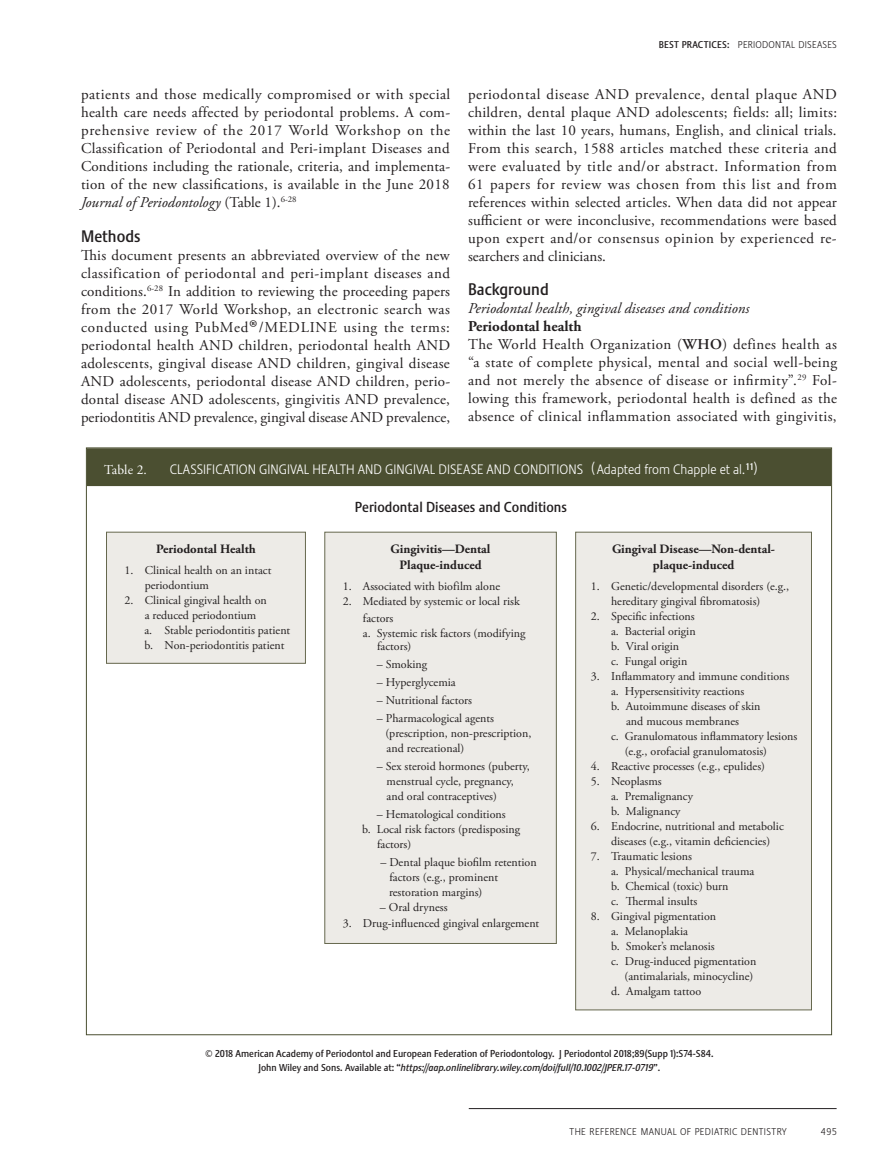
<style>
.page{position:relative;width:891px;height:1175px;background:#fff}
.page>*{position:absolute;margin:0;border:0;box-sizing:border-box;transform-origin:0 0}
.sub_head{font:500 16.5px "Stalemate LF";color:#231f20}
.Body_Text_FIRST{font:15px/18px "Adobe Garamond Pro";color:#231f20;text-align:justify}
.Body_Text_Indented{font:15px/18px "Adobe Garamond Pro";letter-spacing:.025em;color:#231f20;text-align:justify}
.Body_Text_Indented-2{font:italic 15px "Adobe Garamond Pro";color:#231f20}
.Body_Text_Indented-3{font:700 15px "Adobe Garamond Pro";color:#231f20}
.t1{font:500 14.25px "Stalemate LF";color:#231f20}
.t2{font:300 13.5px "Stalemate LF";color:#fff}
.t3{font:13.5px "Adobe Garamond Pro";letter-spacing:.01em;color:#fff}
.t4{font:700 12.75px/16.5px "Adobe Garamond Pro";color:#231f20;text-align:center}
.t5{font:12px/15px "Adobe Garamond Pro";color:#231f20}
.t6{font:500 9.9px/14.4px "Stalemate LF";color:#231f20;text-align:center}
.t7{font:300 9.75px "Stalemate LF";letter-spacing:.04em;color:#231f20}
.t8{font:300 9.75px "Stalemate LF";letter-spacing:.02em;color:#231f20}
.s1{font-style:italic}
.s2{font-size:26.25px}
.s3{font-weight:500}
.s4{font-weight:600}
</style>
<div class="page">
<hr style="left:469px;top:1108px;width:368px;height:1px;background:#231f20">
<div style="left:88px;top:449px;width:742px;height:37px;background:#4b4f31"></div>
<div style="left:576px;top:532px;width:235px;height:477px;background:#edebe7"></div>
<div style="left:575px;top:532px;width:237px;height:478px;border:1px solid #66684e"></div>
<div style="left:107px;top:532px;width:198px;height:131px;background:#edebe7"></div>
<div style="left:106px;top:532px;width:200px;height:131px;border:1px solid #66684e"></div>
<div style="left:325px;top:532px;width:231px;height:411px;background:#edebe7"></div>
<div style="left:324px;top:532px;width:233px;height:411px;border:1px solid #66684e"></div>
<p class="Body_Text_Indented" style="left:81px;top:86px;width:371px">patients and those medically compromised or with special health care needs affected by periodontal problems. A com&shy;prehensive review of the 2017 World Workshop on the Classification of Periodontal and Peri-implant Diseases and Conditions including the rationale, criteria, and implementa&shy;tion of the new classifications, is available in the June 2018<br><span class="s1">Journal of Periodontology</span> (Table 1).<sup>6-28</sup></p>
<p class="sub_head" style="left:81px;top:226px;width:61px">Methods</p>
<p class="Body_Text_FIRST" style="left:81px;top:246px;width:371px">This document presents an abbreviated overview of the new classification of periodontal and peri-implant diseases and conditions.<sup>6-28</sup> In addition to reviewing the proceeding papers from the 2017 World Workshop, an electronic search was conducted using PubMed<span class="s2">®</span>/MEDLINE using the terms: periodontal health AND children, periodontal health AND adolescents, gingival disease AND children, gingival disease AND adolescents, periodontal disease AND children, perio&shy;dontal disease AND adolescents, gingivitis AND prevalence, periodontitis AND prevalence, gingival disease AND prevalence,</p>
<p class="t8" style="left:659px;top:39px;width:180px"><span class="s3">BEST PRACTICES:</span> PERIODONTAL DISEASES</p>
<p class="Body_Text_FIRST" style="left:468px;top:86px;width:371px">periodontal disease AND prevalence, dental plaque AND children, dental plaque AND adolescents; fields: all; limits: within the last 10 years, humans, English, and clinical trials.<br>From this search, 1588 articles matched these criteria and were evaluated by title and/or abstract. Information from 61 papers for review was chosen from this list and from references within selected articles. When data did not appear sufficient or were inconclusive, recommendations were based upon expert and/or consensus opinion by experienced re&shy;searchers and clinicians.</p>
<p class="sub_head" style="left:468px;top:279px;width:82px">Background</p>
<p class="Body_Text_Indented-2" style="left:468px;top:299px;width:283px">Periodontal health, gingival diseases and conditions</p>
<p class="Body_Text_Indented-3" style="left:468px;top:317px;width:115px">Periodontal health</p>
<p class="Body_Text_Indented" style="left:468px;top:336px;width:371px">The World Health Organization (<span class="s4">WHO</span>) defines health as “a state of complete physical, mental and social well-being and not merely the absence of disease or infirmity”.<sup>29</sup> Fol&shy;lowing this framework, periodontal health is defined as the absence of clinical inflammation associated with gingivitis,</p>
<p class="t3" style="left:104px;top:461px;width:44px">Table 2.</p>
<p class="t2" style="left:170px;top:461px;width:589px">CLASSIFICATION GINGIVAL HEALTH AND GINGIVAL DISEASE AND CONDITIONS ( Adapted from Chapple et al.<sup>11</sup>)</p>
<p class="t1" style="left:355px;top:498px;width:214px">Periodontal Diseases and Conditions</p>
<p class="t4" style="left:612px;top:540px;width:165px">Gingival Disease—Non-dental&shy;plaque-induced</p>
<p class="t5" style="left:611px;top:579px;width:180px;text-indent:-20px">1. Genetic/developmental disorders (e.g., hereditary gingival fibromatosis)</p>
<p class="t5" style="left:611px;top:609px;width:86px;text-indent:-20px">2. Specific infections a. Bacterial origin b. Viral origin<br>c. Fungal origin</p>
<p class="t5" style="left:591px;top:669px;width:200px">3. Inflammatory and immune conditions</p>
<p class="t5" style="left:611px;top:684px;width:135px">a. Hypersensitivity reactions</p>
<p class="t5" style="left:611px;top:699px;width:151px">b. Autoimmune diseases of skin</p>
<p class="t5" style="left:626px;top:714px;width:114px">and mucous membranes</p>
<p class="t5" style="left:611px;top:729px;width:188px">c. Granulomatous inflammatory lesions</p>
<p class="t5" style="left:625px;top:744px;width:144px">(e.g., orofacial granulomatosis)</p>
<p class="t5" style="left:591px;top:759px;width:176px">4. Reactive processes (e.g., epulides)</p>
<p class="t5" style="left:611px;top:774px;width:83px;text-indent:-20px">5. Neoplasms<br>a. Premalignancy b. Malignancy</p>
<p class="t5" style="left:591px;top:819px;width:194px;text-align:center">6. Endocrine, nutritional and metabolic diseases (e.g., vitamin deficiencies)</p>
<p class="t5" style="left:611px;top:849px;width:145px;text-indent:-20px">7. Traumatic lesions<br>a. Physical/mechanical trauma b. Chemical (toxic) burn<br>c. Thermal insults</p>
<p class="t5" style="left:591px;top:909px;width:127px">8. Gingival pigmentation</p>
<p class="t5" style="left:611px;top:924px;width:78px">a. Melanoplakia</p>
<p class="t5" style="left:611px;top:939px;width:105px">b. Smoker’s melanosis</p>
<p class="t5" style="left:611px;top:954px;width:147px">c. Drug-induced pigmentation</p>
<p class="t5" style="left:625px;top:969px;width:130px">(antimalarials, minocycline)</p>
<p class="t5" style="left:611px;top:984px;width:92px">d. Amalgam tattoo</p>
<p class="t4" style="left:156px;top:540px;width:101px">Periodontal Health</p>
<p class="t5" style="left:145px;top:563px;width:128px;text-indent:-20px">1. Clinical health on an intact periodontium</p>
<p class="t5" style="left:145px;top:593px;width:124px;text-indent:-20px">2. Clinical gingival health on a reduced periodontium</p>
<p class="t5" style="left:144px;top:623px;width:147px">a. Stable periodontitis patient</p>
<p class="t5" style="left:144px;top:638px;width:142px">b. Non-periodontitis patient</p>
<p class="t4" style="left:391px;top:540px;width:101px">Gingivitis—Dental<br>Plaque-induced</p>
<p class="t5" style="left:343px;top:579px;width:159px">1. Associated with biofilm alone</p>
<p class="t5" style="left:363px;top:593px;width:158px;line-height:16.5px;text-indent:-20px">2. Mediated by systemic or local risk factors</p>
<p class="t5" style="left:377px;top:626px;width:150px;line-height:13.5px;text-indent:-14px">a. Systemic risk factors (modifying factors)</p>
<p class="t5" style="left:377px;top:657px;width:52px">– Smoking</p>
<p class="t5" style="left:377px;top:675px;width:80px">– Hyperglycemia</p>
<p class="t5" style="left:377px;top:693px;width:97px">– Nutritional factors</p>
<p class="t5" style="left:385px;top:711px;width:147px;text-indent:-9px">– Pharmacological agents (prescription, non-prescription, and recreational)</p>
<p class="t5" style="left:387px;top:759px;width:145px;text-indent:-10px">– Sex steroid hormones (puberty, menstrual cycle, pregnancy, and oral contraceptives)</p>
<p class="t5" style="left:377px;top:807px;width:130px">– Hematological conditions</p>
<p class="t5" style="left:377px;top:822px;width:145px;text-indent:-15px">b. Local risk factors (predisposing factors)</p>
<p class="t5" style="left:389px;top:855px;width:149px;text-indent:-9px">– Dental plaque biofilm retention factors (e.g., prominent restoration margins)</p>
<p class="t5" style="left:380px;top:899px;width:69px">– Oral dryness</p>
<p class="t5" style="left:343px;top:916px;width:198px">3. Drug-influenced gingival enlargement</p>
<p class="t6" style="left:205px;top:1046px;width:510px">© 2018 American Academy of Periodontol and European Federation of Periodontology. J Periodontol 2018;89(Supp 1):S74-S84.<br>John Wiley and Sons. Available at: “<span class="s1">https://aap.onlinelibrary.wiley.com/doi/full/10.1002/JPER.17-0719</span>”.</p>
<p class="t7" style="left:570px;top:1126px;width:219px">THE REFERENCE MANUAL OF PEDIATRIC DENTISTRY</p>
<p class="t7" style="left:821px;top:1126px;width:18px">495</p>
</div>
